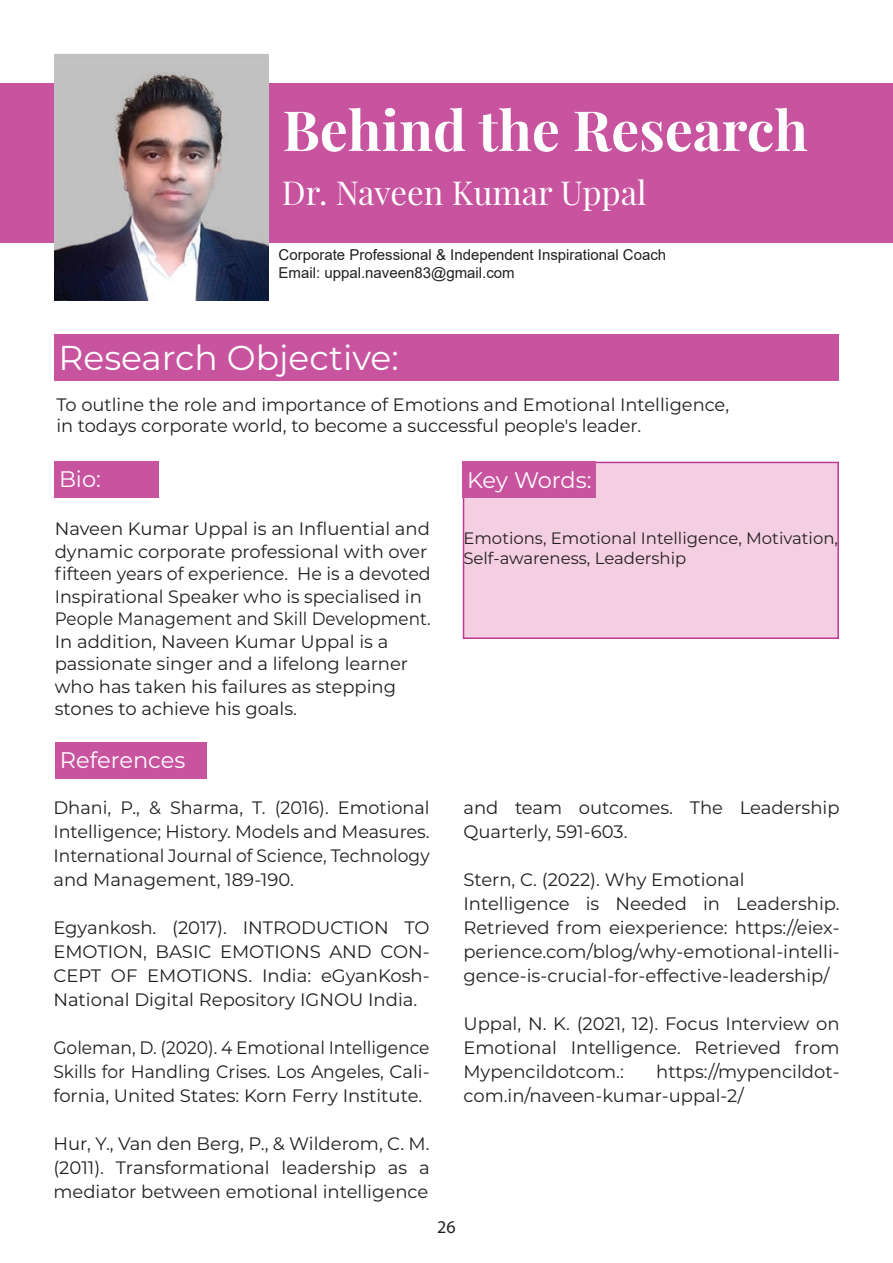
<style>
.page{position:relative;width:893px;height:1263px;background:#fff}
.page>*{position:absolute;margin:0;border:0;box-sizing:border-box;transform-origin:0 0}
.t1{font:700 55.5px "Playfair Display";color:#fff}
.t2{font:34.5px "Montserrat";color:#fff}
.t3{font:33px "Playfair Display";color:#fff}
.t4{font:22.5px "Montserrat";color:#fff}
.t5{font:18px/24px "Montserrat";color:#231f20}
.t6{font:18px/24px "Montserrat";color:#231f20;text-align:justify;scale:.95 1}
.t7{font:18px "Myriad Pro";color:#231f20}
.t8{font:16.5px/19.8px "Montserrat";color:#231f20}
.t9{font:15px/18px "Arial";color:#231f20}
</style>
<div class="page">
<div style="left:0;top:83px;width:893px;height:160px;background:#c8539f"></div>
<div style="left:54px;top:334px;width:785px;height:47px;background:#c8539f"></div>
<div style="left:54px;top:462px;width:105px;height:36px;background:#c8539f"></div>
<div style="left:55px;top:742px;width:152px;height:37px;background:#c8539f"></div>
<img style="left:54px;top:54px;width:215px;height:247px">
<div style="left:463px;top:462px;width:376px;height:177px;background:#f4cfe1;border:2px solid #bb3a96"></div>
<div style="left:463px;top:462px;width:133px;height:36px;background:#c8539f"></div>
<h1 class="t1" style="left:283px;top:95px;width:527px">Behind the Research</h1>
<h3 class="t3" style="left:282px;top:172px;width:366px">Dr. Naveen Kumar Uppal</h3>
<p class="t9" style="left:279px;top:246px;width:389px">Corporate Professional &amp; Independent Inspirational Coach<br>Email: uppal.naveen83@gmail.com</p>
<h2 class="t2" style="left:59px;top:334px;width:342px">Research Objective:</h2>
<p class="t5" style="left:56px;top:394px;width:674px;line-height:21px">To outline the role and importance of Emotions and Emotional Intelligence, in todays corporate world, to become a successful people's leader.</p>
<p class="t4" style="left:467px;top:465px;width:126px">Key Words:</p>
<p class="t8" style="left:463px;top:528px;width:376px">Emotions, Emotional Intelligence, Motivation,<br>Self-awareness, Leadership</p>
<p class="t4" style="left:59px;top:463px;width:43px">Bio:</p>
<p class="t5" style="left:55px;top:517px;width:377px;line-height:22.5px">Naveen Kumar Uppal is an Influential and dynamic corporate professional with over fifteen years of experience. He is a devoted Inspirational Speaker who is specialised in People Management and Skill Development.<br>In addition, Naveen Kumar Uppal is a passionate singer and a lifelong learner who has taken his failures as stepping stones to achieve his goals.</p>
<p class="t4" style="left:60px;top:744px;width:127px">References</p>
<p class="t5" style="left:53px;top:795px;width:378px;text-align:justify">Dhani, P., &amp; Sharma, T. (2016). Emotional Intelligence; History. Models and Measures.<br>International Journal of Science, Technology and Management, 189-190.</p>
<p class="t5" style="left:53px;top:915px;width:378px;text-align:justify">Egyankosh. (2017). INTRODUCTION TO EMOTION, BASIC EMOTIONS AND CON-CEPT OF EMOTIONS. India: eGyanKosh-National Digital Repository IGNOU India.</p>
<p class="t6" style="left:53px;top:1035px;width:398px">Goleman, D. (2020). 4 Emotional Intelligence Skills for Handling Crises. Los Angeles, Cali&shy;fornia, United States: Korn Ferry Institute.</p>
<p class="t5" style="left:53px;top:1131px;width:378px;text-align:justify">Hur, Y., Van den Berg, P., &amp; Wilderom, C. M. (2011). Transformational leadership as a mediator between emotional intelligence</p>
<p class="t7" style="left:437px;top:1216px;width:20px">26</p>
<p class="t5" style="left:463px;top:795px;width:378px">and team outcomes. The Leadership<br>Quarterly, 591-603.</p>
<p class="t5" style="left:463px;top:867px;width:378px">Stern, C. (2022). Why Emotional Intelligence is Needed in Leadership.<br>Retrieved from eiexperience: https://eiex&shy;perience.com/blog/why-emotional-intelli&shy;gence-is-crucial-for-effective-leadership/</p>
<p class="t5" style="left:463px;top:1011px;width:378px;text-align:justify">Uppal, N. K. (2021, 12). Focus Interview on Emotional Intelligence. Retrieved from Mypencildotcom.:</p>
<p class="t5" style="left:463px;top:1059px;width:378px;text-indent:193px">https://mypencildot&shy;com.in/naveen-kumar-uppal-2/</p>
</div>
